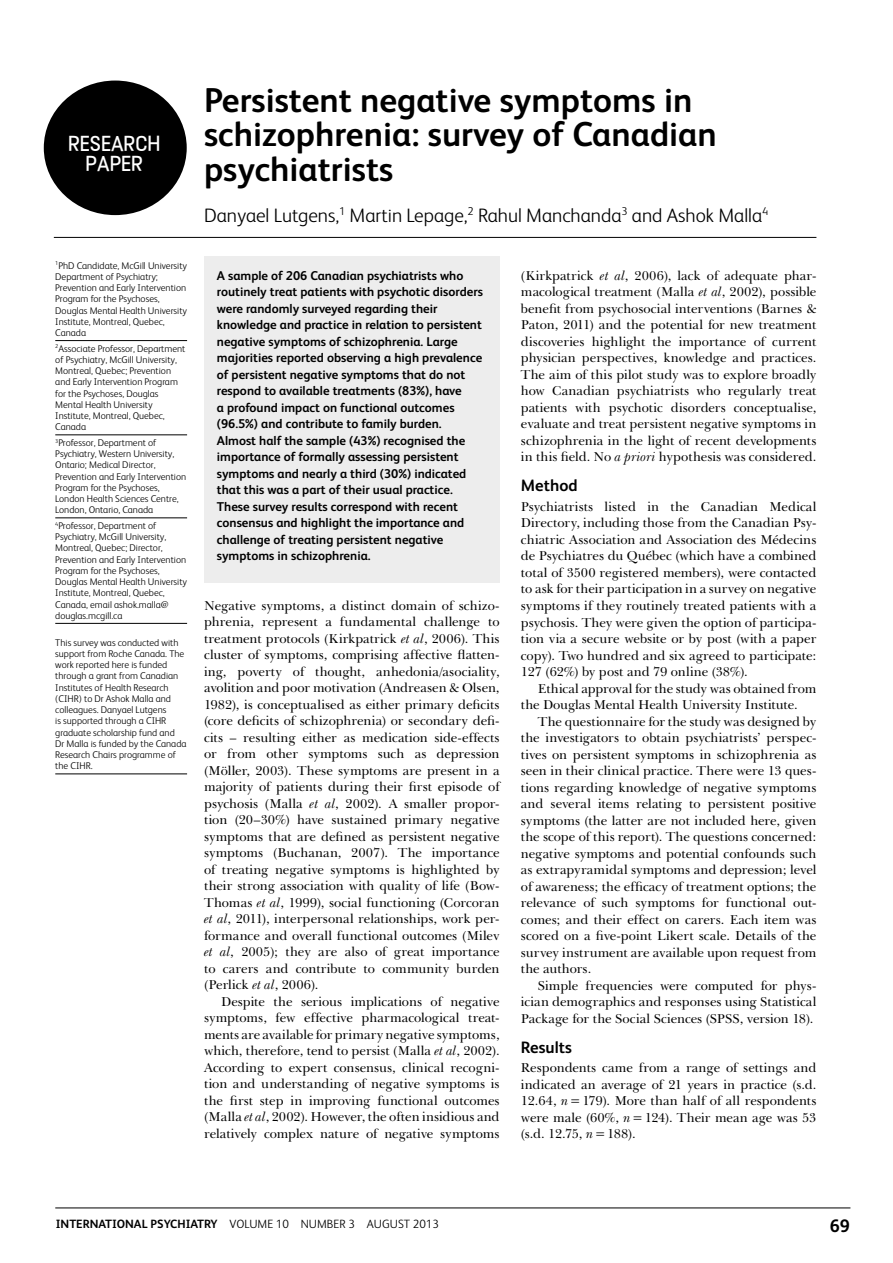
<style>
.page{position:relative;width:893px;height:1263px;background:#fff}
.page>*{position:absolute;margin:0;border:0;box-sizing:border-box;transform-origin:0 0}
.t1{font:700 34.5px/34.5px "FS Albert";color:#000}
.t2{font:24.3px/19.5px "FS Dillonv 1.01";color:#fff;text-align:center}
.t3{font:300 19.5px "FS Albert";color:#000}
.t4{font:700 18px "FS Albert";color:#000}
.t5{font:700 16.5px "FS Albert";color:#000}
.t6{font:13.2px/16.5px "Baskerville BT";letter-spacing:-.005em;color:#000;text-align:justify}
.t7{font:700 12.75px/16.5px "FS Albert";color:#000}
.t8{font:300 12px "FS Albert";color:#000}
.t9{font:300 9.75px/11.2px "FS Albert";color:#000}
.s1{font-style:italic}
.s2{font-weight:700}
</style>
<div class="page">
<hr style="left:55px;top:1208px;width:795px;height:1px;background:#000">
<div style="left:204px;top:256px;width:296px;height:326px;background:#ededed"></div>
<div style="left:44px;top:81px;width:143px;height:134px;background:#000;border-radius:50%"></div>
<hr style="left:54px;top:237px;width:762px;height:1px;background:#000">
<hr style="left:55px;top:340px;width:132px;height:1px;background:#000">
<hr style="left:55px;top:435px;width:132px;height:1px;background:#000">
<hr style="left:55px;top:518px;width:132px;height:1px;background:#000">
<hr style="left:55px;top:623px;width:132px;height:1px;background:#000">
<hr style="left:55px;top:774px;width:132px;height:1px;background:#000">
<h2 class="t2" style="left:68px;top:132px;width:94px">RESEARCH<br>PAPER</h2>
<p class="t9" style="left:55px;top:259px;width:133px"><sup>1</sup>PhD Candidate, McGill University<br>Department of Psychiatry;<br>Prevention and Early Intervention<br>Program for the Psychoses,<br>Douglas Mental Health University<br>Institute, Montreal, Quebec,<br>Canada</p>
<p class="t9" style="left:55px;top:342px;width:132px"><sup>2</sup>Associate Professor, Department of Psychiatry, McGill University,<br>Montreal, Quebec; Prevention and Early Intervention Program for the Psychoses, Douglas<br>Mental Health University<br>Institute, Montreal, Quebec,<br>Canada</p>
<p class="t9" style="left:55px;top:436px;width:132px"><sup>3</sup>Professor, Department of<br>Psychiatry, Western University,<br>Ontario; Medical Director,<br>Prevention and Early Intervention<br>Program for the Psychoses,<br>London Health Sciences Centre,<br>London, Ontario, Canada</p>
<p class="t9" style="left:55px;top:519px;width:133px"><sup>4</sup>Professor, Department of<br>Psychiatry, McGill University,<br>Montreal, Quebec; Director,<br>Prevention and Early Intervention<br>Program for the Psychoses,<br>Douglas Mental Health University<br>Institute, Montreal, Quebec,<br>Canada, email ashok.malla@ douglas.mcgill.ca</p>
<p class="t9" style="left:55px;top:636px;width:133px">This survey was conducted with support from Roche Canada. The work reported here is funded through a grant from Canadian<br>Institutes of Health Research (CIHR) to Dr Ashok Malla and colleagues. Danyael Lutgens<br>is supported through a CIHR graduate scholarship fund and<br>Dr Malla is funded by the Canada<br>Research Chairs programme of the CIHR.</p>
<h1 class="t1" style="left:204px;top:81px;width:514px">Persistent negative symptoms in schizophrenia: survey of Canadian psychiatrists</h1>
<h3 class="t3" style="left:204px;top:202px;width:566px">Danyael Lutgens,<sup>1</sup> Martin Lepage,<sup>2</sup> Rahul Manchanda<sup>3</sup> and Ashok Malla<sup>4</sup></h3>
<p class="t7" style="left:217px;top:266px;width:268px">A sample of 206 Canadian psychiatrists who routinely treat patients with psychotic disorders were randomly surveyed regarding their knowledge and practice in relation to persistent negative symptoms of schizophrenia. Large majorities reported observing a high prevalence of persistent negative symptoms that do not respond to available treatments (83%), have<br>a profound impact on functional outcomes (96.5%) and contribute to family burden.<br>Almost half the sample (43%) recognised the importance of formally assessing persistent symptoms and nearly a third (30%) indicated that this was a part of their usual practice.<br>These survey results correspond with recent consensus and highlight the importance and challenge of treating persistent negative symptoms in schizophrenia.</p>
<p class="t6" style="left:204px;top:597px;width:297px">Negative symptoms, a distinct domain of schizo&shy;phrenia, represent a fundamental challenge to treatment protocols (Kirkpatrick <span class="s1">et al</span>, 2006). This cluster of symptoms, comprising affective flatten&shy;ing, poverty of thought, anhedonia/asociality, avolition and poor motivation (Andreasen &amp; Olsen, 1982), is conceptualised as either primary deficits (core deficits of schizophrenia) or secondary defi&shy;cits – resulting either as medication side-effects or from other symptoms such as depression (Möller, 2003). These symptoms are present in a majority of patients during their first episode of psychosis (Malla <span class="s1">et al</span>, 2002). A smaller propor&shy;tion (20–30%) have sustained primary negative symptoms that are defined as persistent negative symptoms (Buchanan, 2007). The importance of treating negative symptoms is highlighted by their strong association with quality of life (Bow-Thomas <span class="s1">et al</span>, 1999), social functioning (Corcoran <span class="s1">et al</span>, 2011), interpersonal relationships, work per&shy;formance and overall functional outcomes (Milev <span class="s1">et al</span>, 2005); they are also of great importance to carers and contribute to community burden (Perlick <span class="s1">et al</span>, 2006).</p>
<p class="t6" style="left:204px;top:993px;width:297px;text-indent:17px">Despite the serious implications of negative symptoms, few effective pharmacological treat&shy;ments are available for primary negative symptoms, which, therefore, tend to persist (Malla <span class="s1">et al</span>, 2002).<br>According to expert consensus, clinical recogni&shy;tion and understanding of negative symptoms is the first step in improving functional outcomes (Malla <span class="s1">et al</span>, 2002). However, the often insidious and relatively complex nature of negative symptoms</p>
<p class="t6" style="left:521px;top:267px;width:297px">(Kirkpatrick <span class="s1">et al</span>, 2006), lack of adequate phar&shy;macological treatment (Malla <span class="s1">et al</span>, 2002), possible benefit from psychosocial interventions (Barnes &amp; Paton, 2011) and the potential for new treatment discoveries highlight the importance of current physician perspectives, knowledge and practices.<br>The aim of this pilot study was to explore broadly how Canadian psychiatrists who regularly treat patients with psychotic disorders conceptualise, evaluate and treat persistent negative symptoms in schizophrenia in the light of recent developments in this field. No <span class="s1">a priori</span> hypothesis was considered.</p>
<p class="t5" style="left:521px;top:475px;width:58px">Method</p>
<p class="t6" style="left:521px;top:498px;width:297px">Psychiatrists listed in the Canadian Medical Directory, including those from the Canadian Psy&shy;chiatric Association and Association des Médecins de Psychiatres du Québec (which have a combined total of 3500 registered members), were contacted to ask for their participation in a survey on negative symptoms if they routinely treated patients with a psychosis. They were given the option of participa&shy;tion via a secure website or by post (with a paper copy). Two hundred and six agreed to participate:<br>127 (62%) by post and 79 online (38%).</p>
<p class="t6" style="left:521px;top:680px;width:297px;text-indent:17px">Ethical approval for the study was obtained from the Douglas Mental Health University Institute.</p>
<p class="t6" style="left:521px;top:713px;width:297px;text-indent:17px">The questionnaire for the study was designed by the investigators to obtain psychiatrists’ perspec&shy;tives on persistent symptoms in schizophrenia as seen in their clinical practice. There were 13 ques&shy;tions regarding knowledge of negative symptoms and several items relating to persistent positive symptoms (the latter are not included here, given the scope of this report). The questions concerned: negative symptoms and potential confounds such as extrapyramidal symptoms and depression; level of awareness; the efficacy of treatment options; the relevance of such symptoms for functional out&shy;comes; and their effect on carers. Each item was scored on a five-point Likert scale. Details of the survey instrument are available upon request from the authors.</p>
<p class="t6" style="left:521px;top:977px;width:297px;text-indent:17px">Simple frequencies were computed for phys&shy;ician demographics and responses using Statistical Package for the Social Sciences (SPSS, version 18).</p>
<p class="t5" style="left:521px;top:1036px;width:52px">Results</p>
<p class="t6" style="left:521px;top:1059px;width:297px">Respondents came from a range of settings and indicated an average of 21 years in practice (s.d.<br>12.64, <span class="s1">n</span>=179). More than half of all respondents were male (60%, <span class="s1">n</span>=124). Their mean age was 53 (s.d. 12.75, <span class="s1">n</span>=188).</p>
<p class="t8" style="left:56px;top:1215px;width:385px"><span class="s2">International Psychiatry</span> Volume 10 Number 3 August 2013</p>
<h3 class="t4" style="left:830px;top:1214px;width:22px">69</h3>
</div>
